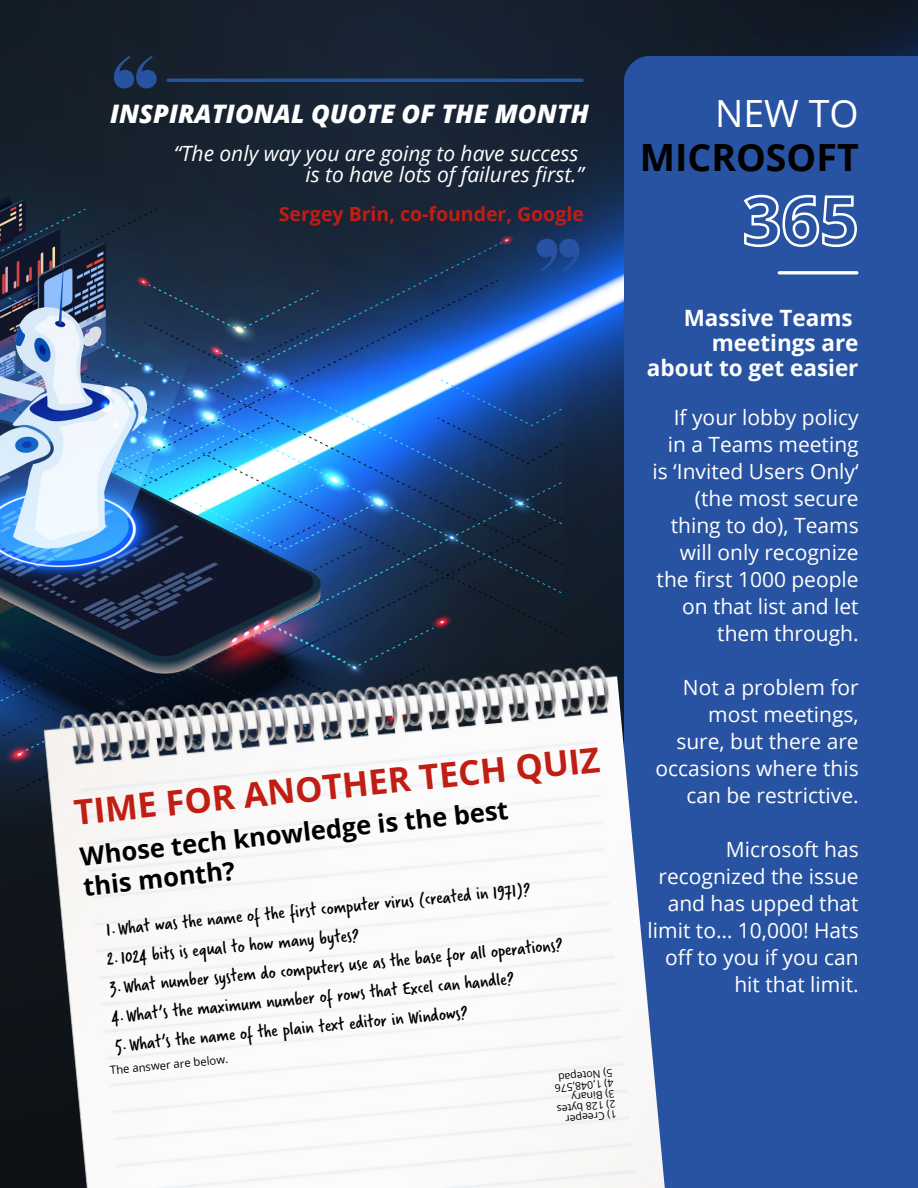
<style>
.page{position:relative;width:918px;height:1188px;background:#fff}
.page>*{position:absolute;margin:0;border:0;box-sizing:border-box;transform-origin:0 0}
.t1{font:700 37.5px/43.8px "Open Sans";color:#000;text-align:right}
.t2{font:700 34.5px "Open Sans";color:#c01e14}
.t3{font:700 25.5px "Open Sans";color:#000}
.t4{font:italic 800 25.5px "Open Sans";color:#fff}
.t5{font:700 22.5px "Open Sans";color:#fff}
.t6{font:21px/27px "Open Sans";color:#fff;text-align:right}
.t7{font:italic 21px "Open Sans";color:#fff}
.t8{font:19.5px "Verveine";color:#000}
.t9{font:700 19.5px "Open Sans";color:#c01e14}
.t10{font:11.25px "Open Sans";color:#000}
.t11{font:10.5px "Open Sans";color:#000}
.s1{font-weight:400;color:#fff}
</style>
<div class="page">
<img style="left:0;top:0;width:918px;height:1188px">
<div style="left:624px;top:56px;width:294px;height:1132px;background:#2853a2"></div>
<svg style="left:779px;top:271px;width:78px;height:4px"></svg>
<svg style="left:537px;top:239px;width:42px;height:32px"></svg>
<hr style="left:168px;top:79px;width:414px;height:3px;background:#2853a2">
<img style="left:22px;top:629px;width:654px;height:559px">
<svg style="left:114px;top:56px;width:43px;height:32px"></svg>
<svg style="left:742px;top:194px;width:116px;height:54px"></svg>
<svg style="left:109px;top:981px;width:11px;height:17px"></svg>
<p class="t4" style="left:110px;top:96px;width:481px">INSPIRATIONAL QUOTE OF THE MONTH</p>
<p class="t7" style="left:174px;top:139px;width:406px">“The only way you are going to have success</p>
<p class="t7" style="left:305px;top:159px;width:280px">is to have lots of failures first.”</p>
<p class="t9" style="left:279px;top:200px;width:306px">Sergey Brin, co-founder, Google</p>
<p class="t1" style="left:640px;top:91px;width:221px"><span class="s1">NEW TO<br></span>MICROSOFT</p>
<p class="t2" style="left:72px;top:789px;width:530px;rotate:-6deg">TIME FOR ANOTHER TECH QUIZ</p>
<p class="t3" style="left:78px;top:838px;width:432px;rotate:-6deg">Whose tech knowledge is the best</p>
<p class="t3" style="left:82px;top:868px;width:154px;rotate:-6deg">this month?</p>
<p class="t8" style="left:105px;top:914px;width:427px;rotate:-5deg">1.What was the name of the first computer virus (created in 1971)?</p>
<p class="t8" style="left:106px;top:944px;width:255px;rotate:-5deg">2.1024 bits is equal to how many bytes?</p>
<p class="t8" style="left:122px;top:971px;width:443px;rotate:-5deg">What number system do computers use as the base for all operations?</p>
<p class="t8" style="left:110px;top:1002px;width:406px;rotate:-5deg">4.What’s the maximum number of rows that Excel can handle?</p>
<p class="t8" style="left:114px;top:1031px;width:355px;rotate:-5deg">5.What’s the name of the plain text editor in Windows?</p>
<p class="t10" style="left:109px;top:1062px;width:120px;rotate:-5deg">The answer are below.</p>
<p class="t11" style="left:613px;top:1080px;width:56px;rotate:174deg">5) Notepad</p>
<p class="t11" style="left:614px;top:1090px;width:60px;rotate:174deg">4) 1,048,576</p>
<p class="t11" style="left:615px;top:1101px;width:45px;rotate:174deg">3) Binary</p>
<p class="t11" style="left:616px;top:1111px;width:60px;rotate:174deg">2) 128 bytes</p>
<p class="t11" style="left:617px;top:1122px;width:53px;rotate:174deg">1) Creeper</p>
<p class="t5" style="left:684px;top:302px;width:171px">Massive Teams</p>
<p class="t5" style="left:712px;top:327px;width:148px">meetings are</p>
<p class="t5" style="left:647px;top:352px;width:213px">about to get easier</p>
<p class="t6" style="left:674px;top:404px;width:187px">If your lobby policy</p>
<p class="t6" style="left:668px;top:431px;width:192px">in a Teams meeting</p>
<p class="t6" style="left:653px;top:458px;width:208px">is ‘Invited Users Only‘</p>
<p class="t6" style="left:695px;top:485px;width:165px">(the most secure</p>
<p class="t6" style="left:671px;top:512px;width:189px">thing to do), Teams</p>
<p class="t6" style="left:680px;top:539px;width:180px">will only recognize</p>
<p class="t6" style="left:657px;top:566px;width:204px">the first 1000 people</p>
<p class="t6" style="left:682px;top:593px;width:178px">on that list and let</p>
<p class="t6" style="left:717px;top:620px;width:143px">them through.</p>
<p class="t6" style="left:683px;top:674px;width:177px">Not a problem for</p>
<p class="t6" style="left:708px;top:701px;width:152px">most meetings,</p>
<p class="t6" style="left:676px;top:728px;width:184px">sure, but there are</p>
<p class="t6" style="left:656px;top:755px;width:205px">occasions where this can be restrictive.</p>
<p class="t6" style="left:726px;top:836px;width:134px">Microsoft has</p>
<p class="t6" style="left:659px;top:863px;width:202px;text-align:center">recognized the issue and has upped that</p>
<p class="t6" style="left:648px;top:917px;width:213px">limit to… 10,000! Hats off to you if you can</p>
<p class="t6" style="left:734px;top:971px;width:126px">hit that limit.</p>
</div>
